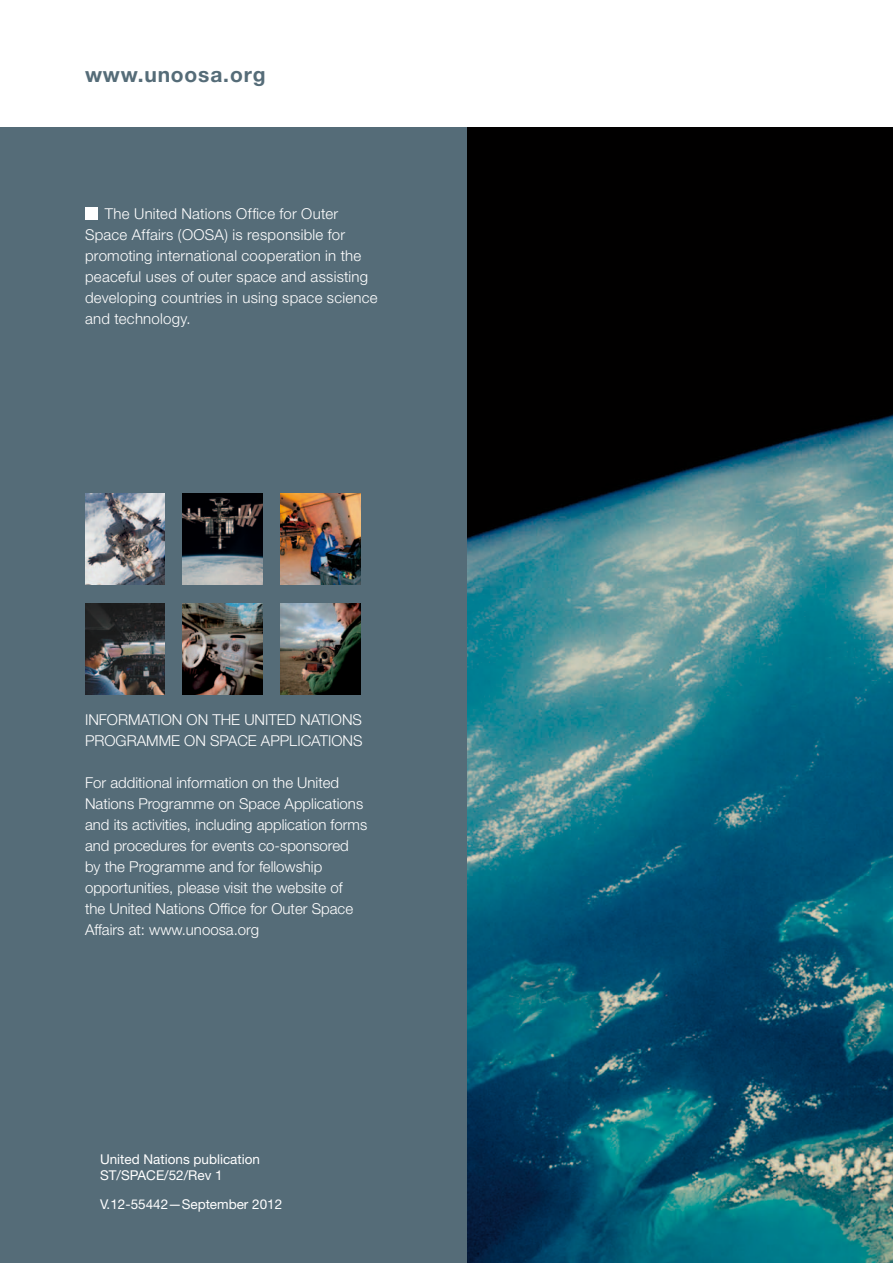
<style>
.page{position:relative;width:893px;height:1263px;background:#fff}
.page>*{position:absolute;margin:0;border:0;box-sizing:border-box;transform-origin:0 0}
.t1{font:700 21px "Helvetica Neue";letter-spacing:.04em;color:#556c78}
.t2{font:300 15px/21px "Helvetica Neue";color:#fff}
.t3{font:13.5px/15.8px "Helvetica Neue";color:#fff}
</style>
<div class="page">
<div style="left:0;top:127px;width:468px;height:1136px;background:#556c78"></div>
<img style="left:468px;top:127px;width:425px;height:1136px">
<div style="left:85px;top:207px;width:12px;height:12px;background:#fff"></div>
<img style="left:183px;top:494px;width:79px;height:91px">
<img style="left:183px;top:603px;width:79px;height:91px">
<img style="left:280px;top:603px;width:80px;height:91px">
<img style="left:85px;top:603px;width:80px;height:91px">
<img style="left:85px;top:494px;width:80px;height:91px">
<img style="left:280px;top:494px;width:80px;height:91px">
<h1 class="t1" style="left:85px;top:62px;width:182px">www.unoosa.org</h1>
<p class="t2" style="left:85px;top:203px;width:294px;text-indent:20px">The United Nations Office for Outer Space Affairs (OOSA) is responsible for promoting international cooperation in the peaceful uses of outer space and assisting developing countries in using space science and technology.</p>
<p class="t2" style="left:85px;top:709px;width:279px">INFORMATION ON THE UNITED NATIONS<br>PROGRAMME ON SPACE APPLICATIONS</p>
<p class="t2" style="left:85px;top:772px;width:284px">For additional information on the United Nations Programme on Space Applications and its activities, including application forms and procedures for events co-sponsored by the Programme and for fellowship opportunities, please visit the website of<br>the United Nations Office for Outer Space Affairs at: www.unoosa.org</p>
<p class="t3" style="left:100px;top:1151px;width:162px">United Nations publication<br>ST/SPACE/52/Rev 1</p>
<p class="t3" style="left:100px;top:1196px;width:184px">V.12-55442—September 2012</p>
</div>
